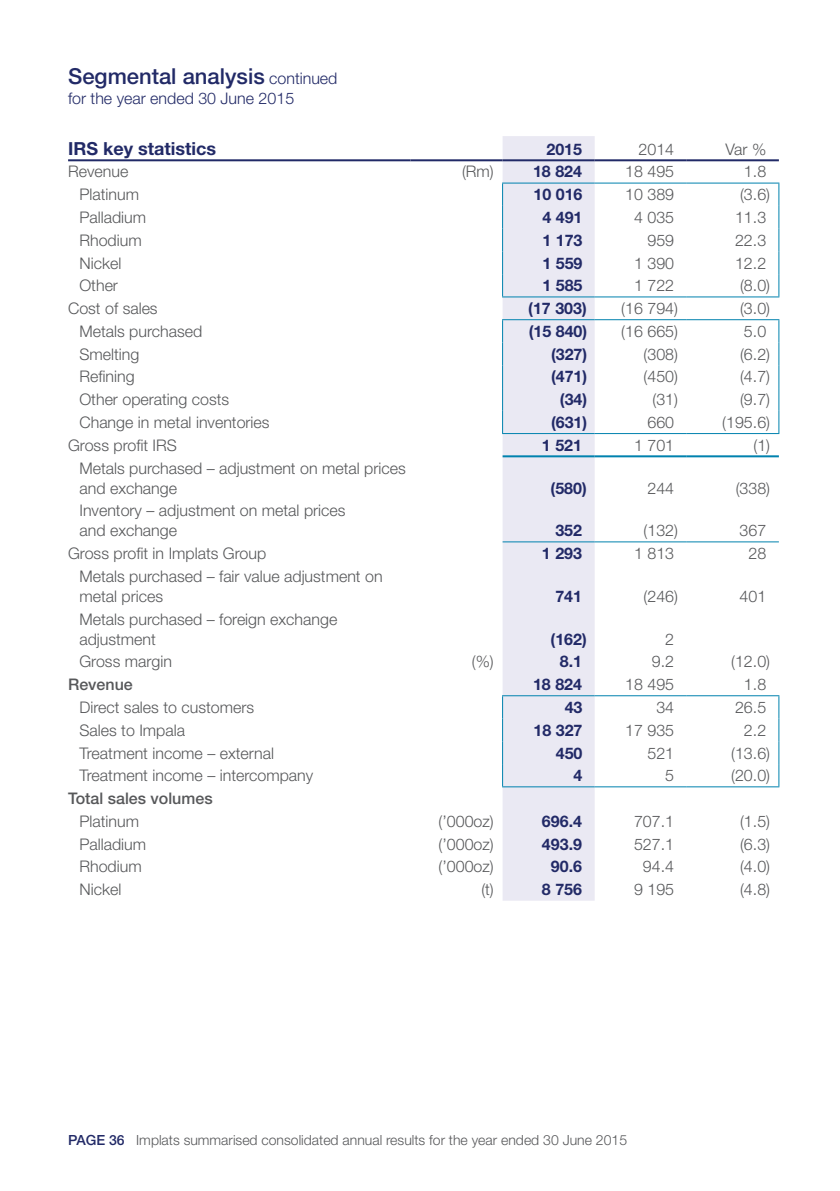
<style>
.page{position:relative;width:840px;height:1191px;background:#fff}
.page>*{position:absolute;margin:0;border:0;box-sizing:border-box;transform-origin:0 0}
.t1{font:500 22px "Helvetica Neue LT Std";color:#222a67}
.t2{font:700 18px "Helvetica Neue LT Std";color:#222a67}
.t3{font:300 16px/20px "Helvetica Neue LT Std";color:#57585a}
.t4{font:700 16px "Helvetica Neue LT Std";color:#222a67}
.t5{font:300 16px "Helvetica Neue LT Std";color:#222a67}
.t6{font:500 16px "Helvetica Neue LT Std";color:#57585a}
.t7{font:300 14px "Helvetica Neue LT Std";color:#57585a}
.s1{font-weight:300;font-size:16px}
.s2{font-weight:500;color:#222a67}
</style>
<div class="page">
<div style="left:502px;top:136px;width:92px;height:764px;background:#eae9f3"></div>
<svg style="left:778px;top:184px;width:1px;height:112px"></svg>
<svg style="left:778px;top:320px;width:1px;height:113px"></svg>
<svg style="left:778px;top:696px;width:1px;height:90px"></svg>
<hr style="left:68px;top:159px;width:342px;height:2px;background:#212a67">
<hr style="left:410px;top:159px;width:92px;height:2px;background:#212a67">
<hr style="left:502px;top:159px;width:92px;height:2px;background:#212a67">
<hr style="left:594px;top:159px;width:92px;height:2px;background:#212a67">
<hr style="left:686px;top:159px;width:92px;height:2px;background:#212a67">
<hr style="left:502px;top:183px;width:92px;height:1px;background:#0082ae">
<hr style="left:594px;top:183px;width:92px;height:1px;background:#0082ae">
<hr style="left:686px;top:183px;width:93px;height:1px;background:#0082ae">
<svg style="left:502px;top:184px;width:1px;height:112px"></svg>
<hr style="left:502px;top:296px;width:92px;height:1px;background:#0082ae">
<hr style="left:594px;top:296px;width:92px;height:1px;background:#0082ae">
<hr style="left:686px;top:296px;width:93px;height:1px;background:#0082ae">
<hr style="left:502px;top:319px;width:92px;height:1px;background:#0082ae">
<hr style="left:594px;top:319px;width:92px;height:1px;background:#0082ae">
<hr style="left:686px;top:319px;width:93px;height:1px;background:#0082ae">
<svg style="left:502px;top:320px;width:1px;height:113px"></svg>
<hr style="left:502px;top:433px;width:92px;height:1px;background:#0082ae">
<hr style="left:594px;top:433px;width:92px;height:1px;background:#0082ae">
<hr style="left:686px;top:433px;width:93px;height:1px;background:#0082ae">
<hr style="left:502px;top:455px;width:92px;height:2px;background:#0082ae">
<hr style="left:594px;top:455px;width:92px;height:2px;background:#0082ae">
<hr style="left:686px;top:455px;width:92px;height:2px;background:#0082ae">
<hr style="left:502px;top:541px;width:92px;height:1px;background:#0082ae">
<hr style="left:594px;top:541px;width:92px;height:1px;background:#0082ae">
<hr style="left:686px;top:541px;width:92px;height:1px;background:#0082ae">
<hr style="left:502px;top:695px;width:92px;height:1px;background:#0082ae">
<hr style="left:594px;top:695px;width:92px;height:1px;background:#0082ae">
<hr style="left:686px;top:695px;width:93px;height:1px;background:#0082ae">
<svg style="left:502px;top:696px;width:1px;height:90px"></svg>
<hr style="left:502px;top:786px;width:92px;height:1px;background:#0082ae">
<hr style="left:594px;top:786px;width:92px;height:1px;background:#0082ae">
<hr style="left:686px;top:786px;width:93px;height:1px;background:#0082ae">
<h1 class="t1" style="left:68px;top:63px;width:271px">Segmental analysis <span class="s1">continued</span></h1>
<p class="t5" style="left:68px;top:88px;width:227px">for the year ended 30 June 2015</p>
<p class="t2" style="left:68px;top:137px;width:149px">IRS key statistics</p>
<p class="t4" style="left:546px;top:139px;width:37px">2015</p>
<p class="t3" style="left:638px;top:139px;width:37px">2014</p>
<p class="t3" style="left:725px;top:139px;width:42px">Var %</p>
<p class="t3" style="left:68px;top:161px;width:62px">Revenue</p>
<p class="t3" style="left:462px;top:161px;width:33px">(Rm)</p>
<p class="t4" style="left:532px;top:162px;width:50px">18 824</p>
<p class="t3" style="left:624px;top:161px;width:50px">18 495</p>
<p class="t3" style="left:743px;top:161px;width:24px">1.8</p>
<p class="t3" style="left:79px;top:184px;width:61px">Platinum</p>
<p class="t4" style="left:533px;top:185px;width:50px">10 016</p>
<p class="t3" style="left:624px;top:184px;width:50px">10 389</p>
<p class="t3" style="left:739px;top:184px;width:31px">(3.6)</p>
<p class="t3" style="left:79px;top:207px;width:68px">Palladium</p>
<p class="t4" style="left:542px;top:207px;width:42px">4 491</p>
<p class="t3" style="left:633px;top:207px;width:42px">4 035</p>
<p class="t3" style="left:734px;top:207px;width:33px">11.3</p>
<p class="t3" style="left:79px;top:230px;width:64px">Rhodium</p>
<p class="t4" style="left:542px;top:230px;width:42px">1 173</p>
<p class="t3" style="left:647px;top:230px;width:28px">959</p>
<p class="t3" style="left:734px;top:230px;width:33px">22.3</p>
<p class="t3" style="left:79px;top:252px;width:43px">Nickel</p>
<p class="t4" style="left:542px;top:253px;width:42px">1 559</p>
<p class="t3" style="left:633px;top:252px;width:42px">1 390</p>
<p class="t3" style="left:734px;top:252px;width:33px">12.2</p>
<p class="t3" style="left:79px;top:275px;width:40px">Other</p>
<p class="t4" style="left:542px;top:276px;width:42px">1 585</p>
<p class="t3" style="left:633px;top:275px;width:42px">1 722</p>
<p class="t3" style="left:739px;top:275px;width:31px">(8.0)</p>
<p class="t3" style="left:68px;top:298px;width:91px">Cost of sales</p>
<p class="t4" style="left:528px;top:298px;width:60px">(17 303)</p>
<p class="t3" style="left:621px;top:298px;width:58px">(16 794)</p>
<p class="t3" style="left:739px;top:298px;width:31px">(3.0)</p>
<p class="t3" style="left:79px;top:321px;width:124px">Metals purchased</p>
<p class="t4" style="left:528px;top:321px;width:60px">(15 840)</p>
<p class="t3" style="left:621px;top:321px;width:58px">(16 665)</p>
<p class="t3" style="left:743px;top:321px;width:24px">5.0</p>
<p class="t3" style="left:79px;top:343px;width:61px">Smelting</p>
<p class="t4" style="left:550px;top:344px;width:38px">(327)</p>
<p class="t3" style="left:643px;top:343px;width:36px">(308)</p>
<p class="t3" style="left:739px;top:343px;width:31px">(6.2)</p>
<p class="t3" style="left:79px;top:366px;width:57px">Refining</p>
<p class="t4" style="left:550px;top:367px;width:38px">(471)</p>
<p class="t3" style="left:643px;top:366px;width:36px">(450)</p>
<p class="t3" style="left:739px;top:366px;width:31px">(4.7)</p>
<p class="t3" style="left:79px;top:389px;width:151px">Other operating costs</p>
<p class="t4" style="left:559px;top:389px;width:29px">(34)</p>
<p class="t3" style="left:652px;top:389px;width:27px">(31)</p>
<p class="t3" style="left:739px;top:389px;width:31px">(9.7)</p>
<p class="t3" style="left:79px;top:412px;width:191px">Change in metal inventories</p>
<p class="t4" style="left:550px;top:412px;width:38px">(631)</p>
<p class="t3" style="left:647px;top:412px;width:28px">660</p>
<p class="t3" style="left:722px;top:412px;width:49px">(195.6)</p>
<p class="t3" style="left:68px;top:435px;width:110px">Gross profit IRS</p>
<p class="t4" style="left:541px;top:435px;width:42px">1 521</p>
<p class="t3" style="left:633px;top:435px;width:42px">1 701</p>
<p class="t3" style="left:753px;top:435px;width:18px">(1)</p>
<p class="t3" style="left:79px;top:457px;width:327px">Metals purchased – adjustment on metal prices and exchange</p>
<p class="t4" style="left:550px;top:478px;width:38px">(580)</p>
<p class="t3" style="left:647px;top:477px;width:28px">244</p>
<p class="t3" style="left:735px;top:477px;width:36px">(338)</p>
<p class="t3" style="left:79px;top:500px;width:267px">Inventory – adjustment on metal prices and exchange</p>
<p class="t4" style="left:555px;top:521px;width:28px">352</p>
<p class="t3" style="left:643px;top:520px;width:36px">(132)</p>
<p class="t3" style="left:739px;top:520px;width:28px">367</p>
<p class="t3" style="left:68px;top:543px;width:199px">Gross profit in Implats Group</p>
<p class="t4" style="left:541px;top:543px;width:42px">1 293</p>
<p class="t3" style="left:633px;top:543px;width:42px">1 813</p>
<p class="t3" style="left:748px;top:543px;width:19px">28</p>
<p class="t3" style="left:79px;top:566px;width:304px">Metals purchased – fair value adjustment on metal prices</p>
<p class="t4" style="left:555px;top:586px;width:28px">741</p>
<p class="t3" style="left:643px;top:586px;width:36px">(246)</p>
<p class="t3" style="left:739px;top:586px;width:28px">401</p>
<p class="t3" style="left:79px;top:608px;width:259px">Metals purchased – foreign exchange adjustment</p>
<p class="t4" style="left:550px;top:629px;width:38px">(162)</p>
<p class="t3" style="left:665px;top:628px;width:10px">2</p>
<p class="t3" style="left:79px;top:651px;width:94px">Gross margin</p>
<p class="t3" style="left:471px;top:651px;width:23px">(%)</p>
<p class="t4" style="left:559px;top:652px;width:24px">8.1</p>
<p class="t3" style="left:651px;top:651px;width:24px">9.2</p>
<p class="t3" style="left:730px;top:651px;width:40px">(12.0)</p>
<p class="t6" style="left:68px;top:675px;width:66px">Revenue</p>
<p class="t4" style="left:532px;top:674px;width:50px">18 824</p>
<p class="t3" style="left:624px;top:674px;width:50px">18 495</p>
<p class="t3" style="left:743px;top:674px;width:24px">1.8</p>
<p class="t3" style="left:79px;top:697px;width:176px">Direct sales to customers</p>
<p class="t4" style="left:564px;top:697px;width:19px">43</p>
<p class="t3" style="left:656px;top:697px;width:19px">34</p>
<p class="t3" style="left:734px;top:697px;width:33px">26.5</p>
<p class="t3" style="left:79px;top:719px;width:107px">Sales to Impala</p>
<p class="t4" style="left:533px;top:720px;width:50px">18 327</p>
<p class="t3" style="left:624px;top:719px;width:50px">17 935</p>
<p class="t3" style="left:743px;top:719px;width:24px">2.2</p>
<p class="t3" style="left:79px;top:742px;width:196px">Treatment income – external</p>
<p class="t4" style="left:555px;top:743px;width:28px">450</p>
<p class="t3" style="left:647px;top:742px;width:28px">521</p>
<p class="t3" style="left:730px;top:742px;width:40px">(13.6)</p>
<p class="t3" style="left:79px;top:765px;width:235px">Treatment income – intercompany</p>
<p class="t4" style="left:573px;top:765px;width:10px">4</p>
<p class="t3" style="left:665px;top:765px;width:10px">5</p>
<p class="t3" style="left:730px;top:765px;width:40px">(20.0)</p>
<p class="t6" style="left:68px;top:789px;width:146px">Total sales volumes</p>
<p class="t3" style="left:79px;top:811px;width:61px">Platinum</p>
<p class="t3" style="left:438px;top:811px;width:57px">(’000oz)</p>
<p class="t4" style="left:541px;top:811px;width:42px">696.4</p>
<p class="t3" style="left:633px;top:811px;width:42px">707.1</p>
<p class="t3" style="left:739px;top:811px;width:31px">(1.5)</p>
<p class="t3" style="left:79px;top:833px;width:68px">Palladium</p>
<p class="t3" style="left:438px;top:833px;width:57px">(’000oz)</p>
<p class="t4" style="left:541px;top:834px;width:42px">493.9</p>
<p class="t3" style="left:633px;top:833px;width:42px">527.1</p>
<p class="t3" style="left:739px;top:833px;width:31px">(6.3)</p>
<p class="t3" style="left:79px;top:856px;width:64px">Rhodium</p>
<p class="t3" style="left:438px;top:856px;width:57px">(’000oz)</p>
<p class="t4" style="left:550px;top:856px;width:33px">90.6</p>
<p class="t3" style="left:642px;top:856px;width:33px">94.4</p>
<p class="t3" style="left:739px;top:856px;width:31px">(4.0)</p>
<p class="t3" style="left:79px;top:879px;width:43px">Nickel</p>
<p class="t3" style="left:481px;top:879px;width:14px">(t)</p>
<p class="t4" style="left:541px;top:879px;width:42px">8 756</p>
<p class="t3" style="left:633px;top:879px;width:42px">9 195</p>
<p class="t3" style="left:739px;top:879px;width:31px">(4.8)</p>
<p class="t7" style="left:68px;top:1131px;width:560px"><span class="s2">PAGE 36</span> Implats summarised consolidated annual results for the year ended 30 June 2015</p>
</div>
